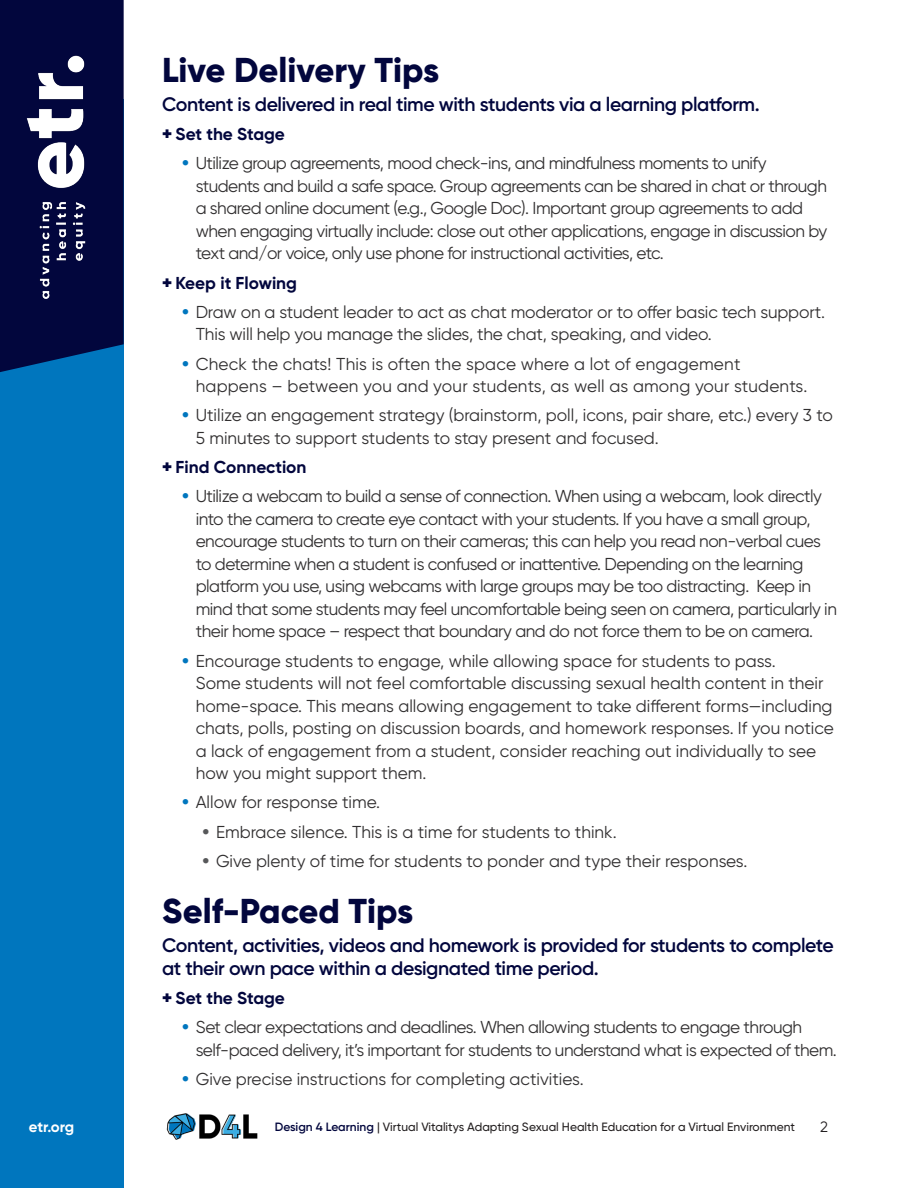
<style>
.page{position:relative;width:918px;height:1188px;background:#fff}
.page>*{position:absolute;margin:0;border:0;box-sizing:border-box;transform-origin:0 0}
._0_-_Header{font:800 34.5px "Gilroy";color:#02063d}
._0_-_Subheader_2{font:600 19.5px/22.5px "Gilroy";letter-spacing:-.02em;color:#02063d}
.t1{font:17.25px/22.5px "Gilroy";letter-spacing:-.03em;color:#312f30}
.t2{font:17.25px/22.5px "Gilroy";color:#312f30}
.t3{font:17.25px/22.5px "Gilroy";letter-spacing:-.01em;color:#312f30}
.t4{font:17.25px/22.5px "Gilroy";letter-spacing:.01em;color:#312f30}
.t5{font:700 17.25px "Gilroy";color:#02063d}
.t6{font:700 15px "Gilroy";letter-spacing:-.01em;color:#fff}
.t7{font:15px "Gilroy";color:#231f20}
.t8{font:500 12px "Gilroy";color:#231f20}
.s1{font-weight:900;font-size:18px}
.s2{font-weight:800;font-size:18px;color:#0076be}
.s3{font-weight:800;font-size:18px;color:#57585a}
.s4{font-weight:600;color:#02063d}
</style>
<div class="page">
<div style="left:0;top:99px;width:124px;height:1089px;background:#0076be"></div>
<svg style="left:0;top:0;width:124px;height:372px;background:#020d45"></svg>
<img style="left:21px;top:50px;width:75px;height:253px">
<img style="left:166px;top:1113px;width:92px;height:27px">
<p class="_0_-_Header" style="left:162px;top:48px;width:279px">Live Delivery Tips</p>
<p class="_0_-_Subheader_2" style="left:162px;top:93px;width:599px">Content is delivered in real time with students via a learning platform.</p>
<p class="t5" style="left:162px;top:123px;width:124px"><span class="s1">+</span> Set the Stage</p>
<p class="t1" style="left:196px;top:152px;width:633px;text-indent:-14px"><span class="s2">•</span> Utilize group agreements, mood check-ins, and mindfulness moments to unify students and build a safe space. Group agreements can be shared in chat or through a shared online document (e.g., Google Doc). Important group agreements to add when engaging virtually include: close out other applications, engage in discussion by text and/or voice, only use phone for instructional activities, etc.</p>
<p class="t5" style="left:162px;top:272px;width:137px"><span class="s1">+</span> Keep it Flowing</p>
<p class="t3" style="left:196px;top:300px;width:631px;text-indent:-14px"><span class="s2">•</span> Draw on a student leader to act as chat moderator or to offer basic tech support.<br>This will help you manage the slides, the chat, speaking, and video.</p>
<p class="t4" style="left:196px;top:352px;width:613px;text-indent:-14px"><span class="s2">•</span> Check the chats! This is often the space where a lot of engagement happens – between you and your students, as well as among your students.</p>
<p class="t2" style="left:196px;top:404px;width:639px;text-indent:-14px"><span class="s2">•</span> Utilize an engagement strategy (brainstorm, poll, icons, pair share, etc.) every 3 to<br>5 minutes to support students to stay present and focused.</p>
<p class="t5" style="left:162px;top:456px;width:146px"><span class="s1">+</span> Find Connection</p>
<p class="t1" style="left:196px;top:485px;width:643px;text-indent:-14px"><span class="s2">•</span> Utilize a webcam to build a sense of connection. When using a webcam, look directly into the camera to create eye contact with your students. If you have a small group, encourage students to turn on their cameras; this can help you read non-verbal cues to determine when a student is confused or inattentive. Depending on the learning platform you use, using webcams with large groups may be too distracting. Keep in mind that some students may feel uncomfortable being seen on camera, particularly in their home space – respect that boundary and do not force them to be on camera.</p>
<p class="t2" style="left:196px;top:649px;width:640px;text-indent:-14px"><span class="s2">•</span> Encourage students to engage, while allowing space for students to pass.<br>Some students will not feel comfortable discussing sexual health content in their home-space. This means allowing engagement to take different forms—including chats, polls, posting on discussion boards, and homework responses. If you notice a lack of engagement from a student, consider reaching out individually to see how you might support them.</p>
<p class="t2" style="left:182px;top:791px;width:199px"><span class="s2">•</span> Allow for response time.</p>
<p class="t2" style="left:202px;top:820px;width:416px"><span class="s3">•</span> Embrace silence. This is a time for students to think.</p>
<p class="t2" style="left:202px;top:849px;width:547px"><span class="s3">•</span> Give plenty of time for students to ponder and type their responses.</p>
<p class="_0_-_Header" style="left:162px;top:889px;width:253px">Self-Paced Tips</p>
<p class="_0_-_Subheader_2" style="left:162px;top:934px;width:673px">Content, activities, videos and homework is provided for students to complete at their own pace within a designated time period.</p>
<p class="t5" style="left:162px;top:987px;width:124px"><span class="s1">+</span> Set the Stage</p>
<p class="t1" style="left:196px;top:1016px;width:643px;text-indent:-14px"><span class="s2">•</span> Set clear expectations and deadlines. When allowing students to engage through self-paced delivery, it’s important for students to understand what is expected of them.</p>
<p class="t2" style="left:182px;top:1068px;width:403px"><span class="s2">•</span> Give precise instructions for completing activities.</p>
<p class="t6" style="left:29px;top:1118px;width:47px">etr.org</p>
<p class="t8" style="left:275px;top:1120px;width:522px"><span class="s4">Design 4 Learning</span> | Virtual Vitalitys Adapting Sexual Health Education for a Virtual Environment</p>
<p class="t7" style="left:820px;top:1118px;width:9px">2</p>
</div>
